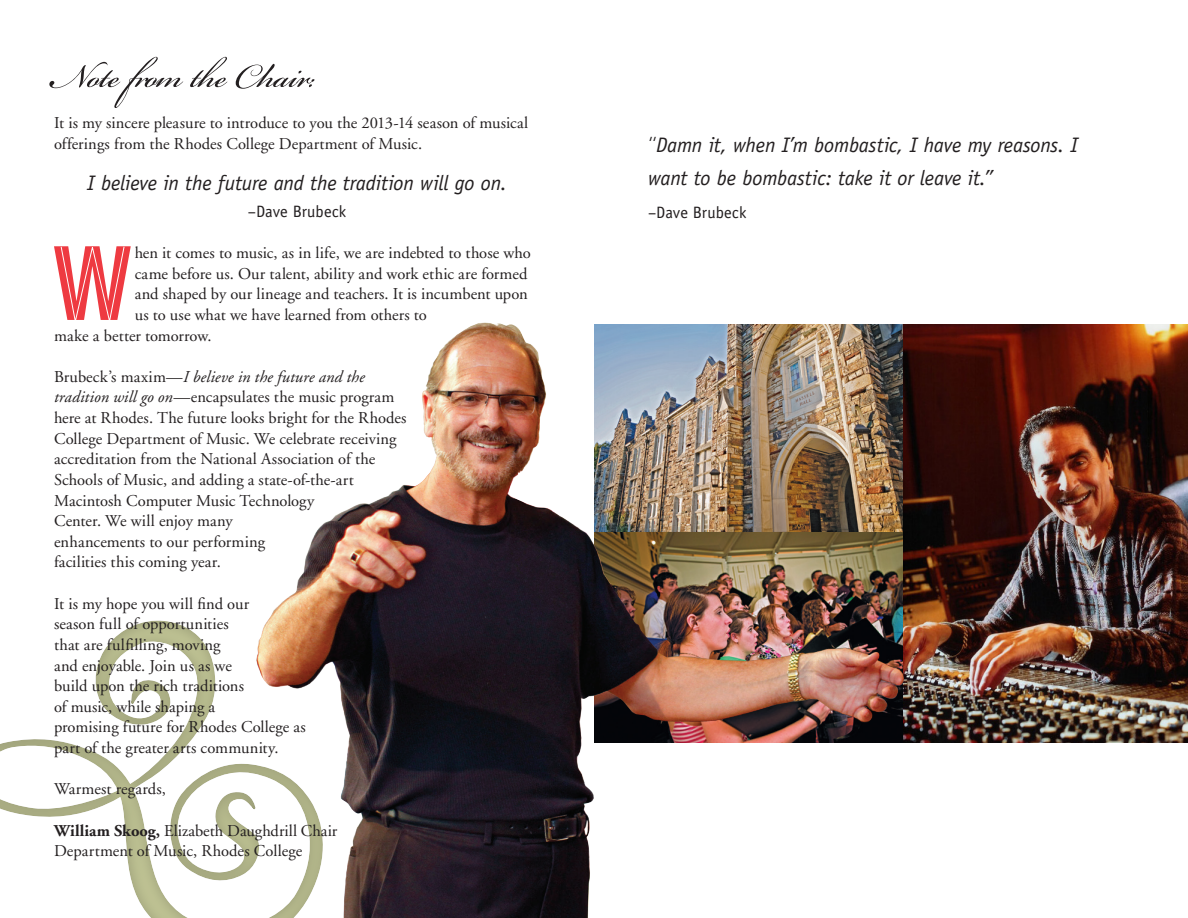
<style>
.page{position:relative;width:1188px;height:918px;background:#fff}
.page>*{position:absolute;margin:0;border:0;box-sizing:border-box;transform-origin:0 0}
.t1{font:700 condensed 103.2px "Helvetica Neue";color:#ee3a41}
.t2{font:52.5px "Bickham Script Pro";letter-spacing:-.005em;color:#231f20}
.t3{font:italic 21px/33px "Officina Sans";letter-spacing:-.01em;color:#231f20}
.t4{font:16.5px/20.5px "Adobe Garamond";color:#231f20}
.t5{font:16.5px "Officina Sans";letter-spacing:.005em;color:#231f20}
.s1{font-style:italic}
.s2{font-weight:700}
.s3{font-family:"Memphis";font-weight:300;font-style:normal}
</style>
<div class="page">
<svg style="left:0;top:620px;width:256px;height:298px"></svg>
<img style="left:903px;top:324px;width:285px;height:418px">
<img style="left:256px;top:323px;width:643px;height:595px">
<p class="t2" style="left:54px;top:38px;width:264px">Note from the Chair:</p>
<p class="t4" style="left:54px;top:113px;width:476px">It is my sincere pleasure to introduce to you the 2013-14 season of musical offerings from the Rhodes College Department of Music.</p>
<p class="t3" style="left:87px;top:166px;width:421px">I believe in the future and the tradition will go on.</p>
<p class="t5" style="left:248px;top:202px;width:100px">–Dave Brubeck</p>
<p class="t1" style="left:53px;top:198px;width:80px">W</p>
<p class="t4" style="left:135px;top:243px;width:398px">hen it comes to music, as in life, we are indebted to those who</p>
<p class="t4" style="left:135px;top:264px;width:394px">came before us. Our talent, ability and work ethic are formed</p>
<p class="t4" style="left:135px;top:284px;width:395px">and shaped by our lineage and teachers. It is incumbent upon</p>
<p class="t4" style="left:135px;top:305px;width:294px">us to use what we have learned from others to</p>
<p class="t4" style="left:54px;top:325px;width:159px">make a better tomorrow.</p>
<p class="t4" style="left:54px;top:367px;width:354px">Brubeck’s maxim—<span class="s1">I believe in the future and the tradition will go on—</span>encapsulates the music program here at Rhodes. The future looks bright for the Rhodes College Department of Music. We celebrate receiving accreditation from the National Association of the Schools of Music, and adding a state-of-the-art Macintosh Computer Music Technology<br>Center. We will enjoy many<br>enhancements to our performing<br>facilities this coming year.</p>
<p class="t4" style="left:54px;top:594px;width:253px">It is my hope you will find our<br>season full of opportunities<br>that are fulfilling, moving<br>and enjoyable. Join us as we<br>build upon the rich traditions<br>of music, while shaping a<br>promising future for Rhodes College as part of the greater arts community.</p>
<p class="t4" style="left:54px;top:779px;width:113px">Warmest regards,</p>
<p class="t4" style="left:54px;top:820px;width:285px"><span class="s2">William Skoog,</span> Elizabeth Daughdrill Chair</p>
<p class="t4" style="left:54px;top:841px;width:250px">Department of Music, Rhodes College</p>
<p class="t3" style="left:648px;top:128px;width:432px"><span class="s3">“</span>Damn it, when I’m bombastic, I have my reasons. I want to be bombastic: take it or leave it.”</p>
<p class="t5" style="left:648px;top:202px;width:100px">–Dave Brubeck</p>
</div>
